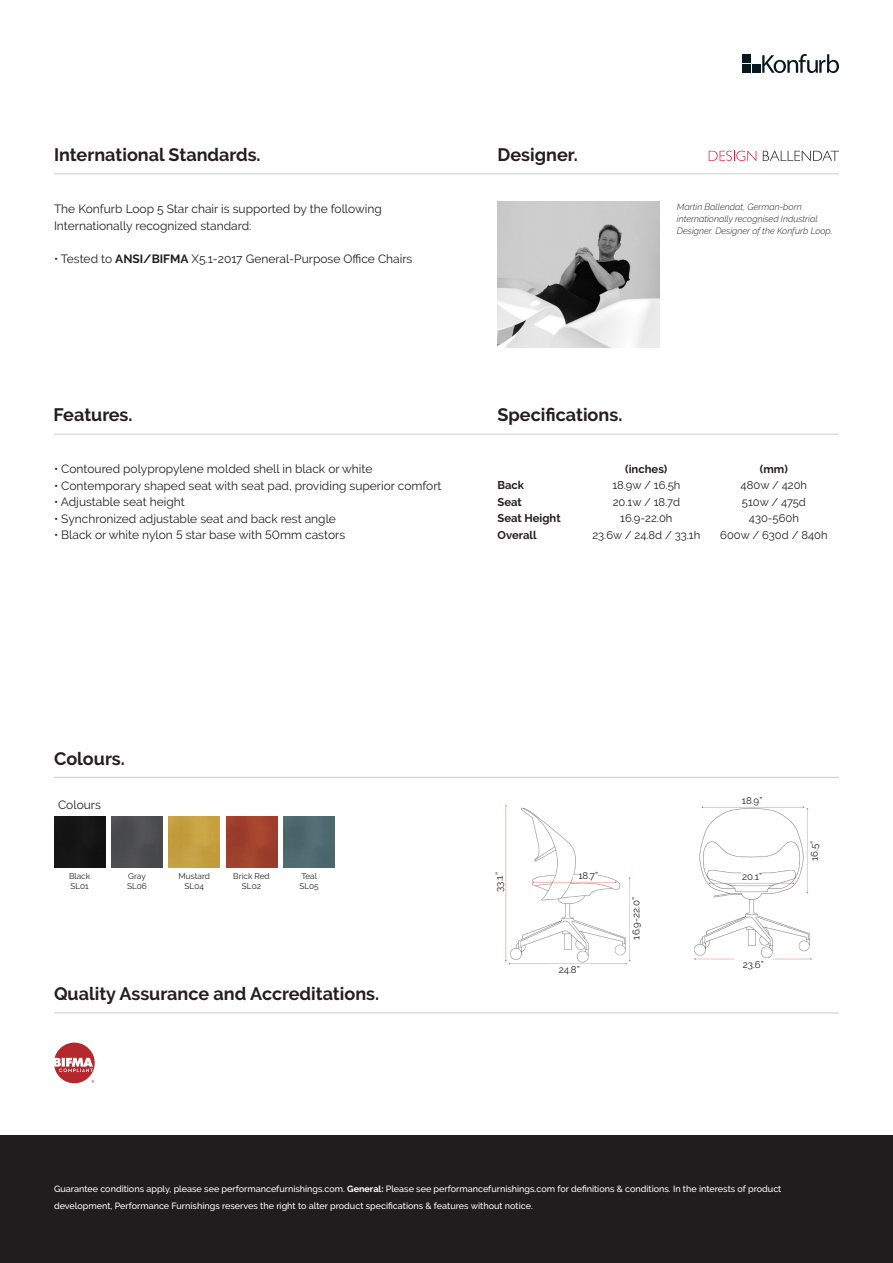
<style>
.page{position:relative;width:893px;height:1263px;background:#fff}
.page>*{position:absolute;margin:0;border:0;box-sizing:border-box;transform-origin:0 0}
.Chair_Description_-_Heading{font:700 18px "Raleway";color:#231f20}
.Chair_Features__Tags__-_Description{font:12px/16.5px "Raleway";color:#231f20}
.Chair_Features__Tags__-_Description-2{font:11.25px "Raleway";color:#231f20}
.Chair_Features__Tags__-_Description-3{font:700 11.25px "Raleway";color:#231f20}
.t1{font:9.75px "Raleway";color:#231f20}
.t2{font:500 9px/16.5px "Raleway";color:#fff}
.t3{font:italic 300 9px/12px "Raleway";color:#231f20}
.t4{font:8.25px "Raleway";color:#231f20}
.s1{font-weight:700}
</style>
<div class="page">
<div style="left:0;top:1135px;width:893px;height:128px;background:#201d1f"></div>
<hr style="left:54px;top:434px;width:785px;height:1px;background:#d1d2d4">
<div style="left:742px;top:54px;width:8px;height:9px;background:#071720"></div>
<div style="left:742px;top:64px;width:8px;height:9px;background:#071720"></div>
<div style="left:752px;top:64px;width:8px;height:9px;background:#071720"></div>
<svg style="left:762px;top:54px;width:77px;height:19px"></svg>
<hr style="left:54px;top:173px;width:785px;height:1px;background:#d1d2d4">
<hr style="left:54px;top:1012px;width:785px;height:1px;background:#d1d2d4">
<svg style="left:709px;top:151px;width:47px;height:10px"></svg>
<svg style="left:763px;top:151px;width:76px;height:10px"></svg>
<img style="left:497px;top:202px;width:162px;height:146px">
<img style="left:505px;top:805px;width:126px;height:160px">
<div style="left:630px;top:893px;width:10px;height:51px;background:#fff"></div>
<div style="left:550px;top:964px;width:38px;height:9px;background:#fff"></div>
<div style="left:573px;top:875px;width:18px;height:6px;background:#fff"></div>
<div style="left:578px;top:869px;width:20px;height:10px;background:#fff"></div>
<img style="left:694px;top:806px;width:118px;height:154px">
<div style="left:808px;top:832px;width:10px;height:38px;background:#fff"></div>
<div style="left:734px;top:958px;width:38px;height:10px;background:#fff"></div>
<div style="left:741px;top:871px;width:21px;height:11px;background:#fff"></div>
<div style="left:737px;top:796px;width:28px;height:11px;background:#fff"></div>
<svg style="left:54px;top:1042px;width:41px;height:41px"></svg>
<hr style="left:54px;top:777px;width:785px;height:1px;background:#d1d2d4">
<div style="left:169px;top:816px;width:51px;height:52px;background:#c5a041"></div>
<div style="left:54px;top:816px;width:51px;height:52px;background:#151415"></div>
<img style="left:226px;top:816px;width:51px;height:52px">
<div style="left:284px;top:816px;width:51px;height:52px;background:#4e696e"></div>
<div style="left:111px;top:816px;width:51px;height:52px;background:#4c4d4e"></div>
<h1 class="Chair_Description_-_Heading" style="left:54px;top:144px;width:208px">International Standards.</h1>
<p class="Chair_Features__Tags__-_Description" style="left:54px;top:201px;width:329px">The Konfurb Loop 5 Star chair is supported by the following<br>Internationally recognized standard:</p>
<p class="Chair_Features__Tags__-_Description" style="left:54px;top:250px;width:360px">• Tested to <span class="s1">ANSI/BIFMA</span> X5.1-2017 General-Purpose Office Chairs</p>
<p class="Chair_Description_-_Heading" style="left:497px;top:144px;width:82px">Designer.</p>
<p class="t3" style="left:677px;top:201px;width:126px">Martin Ballendat, German-born</p>
<p class="t3" style="left:677px;top:213px;width:157px">internationally recognised Industrial<br>Designer. Designer of the Konfurb Loop.</p>
<h1 class="Chair_Description_-_Heading" style="left:54px;top:405px;width:81px">Features.</h1>
<p class="Chair_Features__Tags__-_Description" style="left:54px;top:461px;width:320px">• Contoured polypropylene molded shell in black or white</p>
<p class="Chair_Features__Tags__-_Description" style="left:54px;top:477px;width:389px">• Contemporary shaped seat with seat pad, providing superior comfort</p>
<p class="Chair_Features__Tags__-_Description" style="left:54px;top:494px;width:132px">• Adjustable seat height</p>
<p class="Chair_Features__Tags__-_Description" style="left:54px;top:510px;width:283px">• Synchronized adjustable seat and back rest angle</p>
<p class="Chair_Features__Tags__-_Description" style="left:54px;top:527px;width:293px">• Black or white nylon 5 star base with 50mm castors</p>
<h1 class="Chair_Description_-_Heading" style="left:497px;top:405px;width:126px">Specifications.</h1>
<p class="Chair_Features__Tags__-_Description-3" style="left:625px;top:462px;width:44px">(inches)</p>
<p class="Chair_Features__Tags__-_Description-3" style="left:760px;top:462px;width:29px">(mm)</p>
<p class="Chair_Features__Tags__-_Description-3" style="left:497px;top:479px;width:28px">Back</p>
<p class="Chair_Features__Tags__-_Description-2" style="left:612px;top:479px;width:69px">18.9w / 16.5h</p>
<p class="Chair_Features__Tags__-_Description-2" style="left:741px;top:479px;width:68px">480w / 420h</p>
<p class="Chair_Features__Tags__-_Description-3" style="left:497px;top:495px;width:26px">Seat</p>
<p class="Chair_Features__Tags__-_Description-2" style="left:613px;top:495px;width:69px">20.1w / 18.7d</p>
<p class="Chair_Features__Tags__-_Description-2" style="left:742px;top:495px;width:66px">510w / 475d</p>
<p class="Chair_Features__Tags__-_Description-3" style="left:497px;top:512px;width:65px">Seat Height</p>
<p class="Chair_Features__Tags__-_Description-2" style="left:620px;top:512px;width:54px">16.9-22.0h</p>
<p class="Chair_Features__Tags__-_Description-2" style="left:749px;top:512px;width:52px">430-560h</p>
<p class="Chair_Features__Tags__-_Description-3" style="left:497px;top:528px;width:41px">Overall</p>
<p class="Chair_Features__Tags__-_Description-2" style="left:592px;top:528px;width:109px">23.6w / 24.8d / 33.1h</p>
<p class="Chair_Features__Tags__-_Description-2" style="left:720px;top:528px;width:109px">600w / 630d / 840h</p>
<p class="Chair_Description_-_Heading" style="left:54px;top:748px;width:72px">Colours.</p>
<p class="Chair_Features__Tags__-_Description" style="left:58px;top:796px;width:44px">Colours</p>
<p class="t1" style="left:742px;top:795px;width:22px">18.9”</p>
<p class="t1" style="left:809px;top:861px;width:22px;rotate:-90deg">16.5”</p>
<p class="t4" style="left:69px;top:871px;width:23px">Black</p>
<p class="t4" style="left:70px;top:881px;width:20px">SL01</p>
<p class="t4" style="left:128px;top:871px;width:19px">Gray</p>
<p class="t4" style="left:127px;top:881px;width:21px">SL06</p>
<p class="t4" style="left:179px;top:871px;width:33px">Mustard</p>
<p class="t4" style="left:185px;top:881px;width:21px">SL04</p>
<p class="t4" style="left:233px;top:871px;width:38px">Brick Red</p>
<p class="t4" style="left:242px;top:881px;width:21px">SL02</p>
<p class="t4" style="left:301px;top:871px;width:17px">Teal</p>
<p class="t4" style="left:299px;top:881px;width:21px">SL05</p>
<p class="t1" style="left:494px;top:892px;width:21px;rotate:-90deg">33.1”</p>
<p class="t1" style="left:578px;top:870px;width:21px">18.7”</p>
<p class="t1" style="left:742px;top:871px;width:22px">20.1”</p>
<p class="t1" style="left:630px;top:939px;width:44px;rotate:-90deg">16.9-22.0”</p>
<p class="t1" style="left:559px;top:964px;width:22px">24.8”</p>
<p class="t1" style="left:743px;top:958px;width:22px">23.6”</p>
<h1 class="Chair_Description_-_Heading" style="left:54px;top:983px;width:327px">Quality Assurance and Accreditations.</h1>
<p class="t2" style="left:54px;top:1181px;width:729px">Guarantee conditions apply, please see performancefurnishings.com. <span class="s1">General:</span> Please see performancefurnishings.com for definitions &amp; conditions. In the interests of product development, Performance Furnishings reserves the right to alter product specifications &amp; features without notice.</p>
</div>
